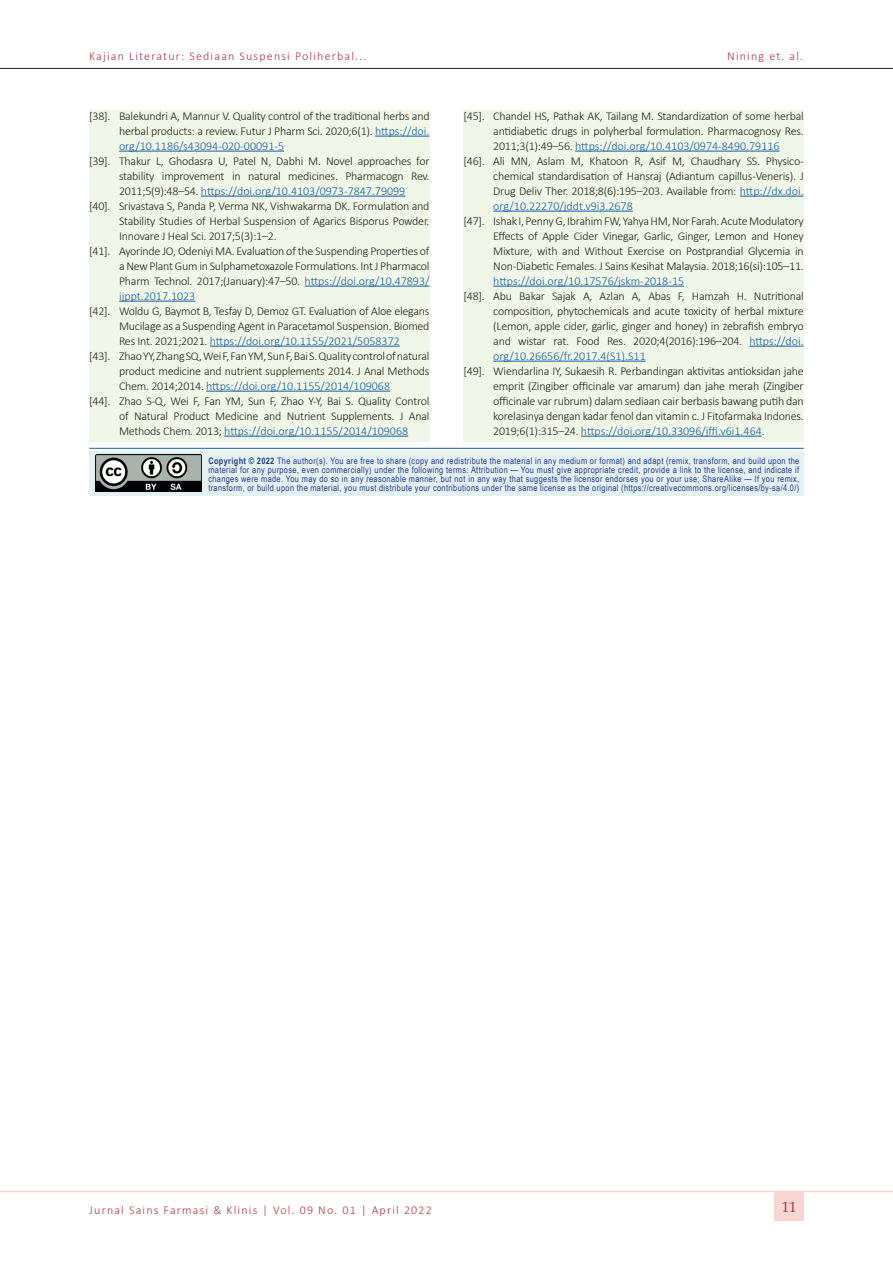
<style>
.page{position:relative;width:893px;height:1263px;background:#fff}
.page>*{position:absolute;margin:0;border:0;box-sizing:border-box;transform-origin:0 0}
.t1{font:15px "Book Antiqua";color:#b23247}
.t2{font:300 12px/15px "Calibri";letter-spacing:-.02em;color:#231f20;text-align:justify}
.t3{font:300 12px "Calibri";letter-spacing:.1em;color:#b23247}
.t4{font:9px/9px "Arial Narrow";letter-spacing:.04em;color:#253f8e;text-align:justify}
.s1{color:#175d9e}
.s2{font-weight:700}
</style>
<div class="page">
<hr style="left:0;top:68px;width:893px;height:1px;background:#231f20">
<hr style="left:0;top:1191px;width:893px;height:1px;background:#f8d6d2">
<div style="left:774px;top:1191px;width:30px;height:30px;background:#f8d6d2"></div>
<div style="left:89px;top:451px;width:715px;height:44px;background:#e5f0f3"></div>
<hr style="left:89px;top:448px;width:715px;height:1px;background:#175d9e">
<img style="left:96px;top:454px;width:106px;height:37px">
<div style="left:89px;top:111px;width:340px;height:331px;background:#f1f7e8"></div>
<hr style="left:375px;top:136px;width:54px;height:1px;background:#175d9e">
<hr style="left:119px;top:151px;width:165px;height:1px;background:#175d9e">
<hr style="left:201px;top:196px;width:204px;height:1px;background:#175d9e">
<hr style="left:305px;top:286px;width:124px;height:1px;background:#175d9e">
<hr style="left:119px;top:301px;width:76px;height:1px;background:#175d9e">
<hr style="left:210px;top:346px;width:190px;height:1px;background:#175d9e">
<hr style="left:206px;top:391px;width:184px;height:1px;background:#175d9e">
<hr style="left:224px;top:436px;width:184px;height:1px;background:#175d9e">
<div style="left:463px;top:111px;width:341px;height:331px;background:#f1f7e8"></div>
<hr style="left:575px;top:151px;width:205px;height:1px;background:#175d9e">
<hr style="left:740px;top:196px;width:64px;height:1px;background:#175d9e">
<hr style="left:493px;top:211px;width:140px;height:1px;background:#175d9e">
<hr style="left:493px;top:286px;width:191px;height:1px;background:#175d9e">
<hr style="left:749px;top:346px;width:55px;height:1px;background:#175d9e">
<hr style="left:493px;top:361px;width:153px;height:1px;background:#175d9e">
<hr style="left:581px;top:436px;width:181px;height:1px;background:#175d9e">
<p class="t3" style="left:89px;top:49px;width:279px">Kajian Literatur: Sediaan Suspensi Poliherbal...</p>
<p class="t3" style="left:727px;top:49px;width:78px">Nining et. al.</p>
<p class="t2" style="left:119px;top:108px;width:312px;text-indent:-30px">[38]. Balekundri A, Mannur V. Quality control of the traditional herbs and herbal products: a review. Futur J Pharm Sci. 2020;6(1). <span class="s1">https://doi. org/10.1186/s43094-020-00091-5</span></p>
<p class="t2" style="left:119px;top:153px;width:312px;text-indent:-30px">[39]. Thakur L, Ghodasra U, Patel N, Dabhi M. Novel approaches for stability improvement in natural medicines. Pharmacogn Rev.<br>2011;5(9):48–54. <span class="s1">https://doi.org/10.4103/0973-7847.79099</span></p>
<p class="t2" style="left:119px;top:198px;width:312px;text-indent:-30px">[40]. Srivastava S, Panda P, Verma NK, Vishwakarma DK. Formulation and Stability Studies of Herbal Suspension of Agarics Bisporus Powder.<br>Innovare J Heal Sci. 2017;5(3):1–2.</p>
<p class="t2" style="left:119px;top:243px;width:312px;text-indent:-30px">[41]. Ayorinde JO, Odeniyi MA. Evaluation of the Suspending Properties of a New Plant Gum in Sulphametoxazole Formulations. Int J Pharmacol Pharm Technol. 2017;(January):47–50. <span class="s1">https://doi.org/10.47893/ ijppt.2017.1023</span></p>
<p class="t2" style="left:119px;top:303px;width:312px;text-indent:-30px">[42]. Woldu G, Baymot B, Tesfay D, Demoz GT. Evaluation of Aloe elegans Mucilage as a Suspending Agent in Paracetamol Suspension. Biomed Res Int. 2021;2021. <span class="s1">https://doi.org/10.1155/2021/5058372</span></p>
<p class="t2" style="left:119px;top:348px;width:312px;text-indent:-30px">[43]. Zhao YY, Zhang SQ, Wei F, Fan YM, Sun F, Bai S. Quality control of natural product medicine and nutrient supplements 2014. J Anal Methods Chem. 2014;2014. <span class="s1">https://doi.org/10.1155/2014/109068</span></p>
<p class="t2" style="left:119px;top:393px;width:312px;text-indent:-30px">[44]. Zhao S-Q, Wei F, Fan YM, Sun F, Zhao Y-Y, Bai S. Quality Control of Natural Product Medicine and Nutrient Supplements. J Anal Methods Chem. 2013; <span class="s1">https://doi.org/10.1155/2014/109068</span></p>
<p class="t2" style="left:493px;top:108px;width:312px;text-indent:-30px">[45]. Chandel HS, Pathak AK, Tailang M. Standardization of some herbal antidiabetic drugs in polyherbal formulation. Pharmacognosy Res.<br>2011;3(1):49–56. <span class="s1">https://doi.org/10.4103/0974-8490.79116</span></p>
<p class="t2" style="left:493px;top:153px;width:312px;text-indent:-30px">[46]. Ali MN, Aslam M, Khatoon R, Asif M, Chaudhary SS. Physico&shy;chemical standardisation of Hansraj (Adiantum capillus-Veneris). J Drug Deliv Ther. 2018;8(6):195–203. Available from: <span class="s1">http://dx.doi. org/10.22270/jddt.v9i3.2678</span></p>
<p class="t2" style="left:493px;top:213px;width:312px;text-indent:-30px">[47]. Ishak I, Penny G, Ibrahim FW, Yahya HM, Nor Farah. Acute Modulatory Effects of Apple Cider Vinegar, Garlic, Ginger, Lemon and Honey Mixture, with and Without Exercise on Postprandial Glycemia in Non-Diabetic Females. J Sains Kesihat Malaysia. 2018;16(si):105–11. <span class="s1">https://doi.org/10.17576/jskm-2018-15</span></p>
<p class="t2" style="left:493px;top:288px;width:312px;text-indent:-30px">[48]. Abu Bakar Sajak A, Azlan A, Abas F, Hamzah H. Nutritional composition, phytochemicals and acute toxicity of herbal mixture (Lemon, apple cider, garlic, ginger and honey) in zebrafish embryo and wistar rat. Food Res. 2020;4(2016):196–204. <span class="s1">https://doi. org/10.26656/fr.2017.4(S1).S11</span></p>
<p class="t2" style="left:493px;top:363px;width:312px;text-indent:-30px">[49]. Wiendarlina IY, Sukaesih R. Perbandingan aktivitas antioksidan jahe emprit (Zingiber officinale var amarum) dan jahe merah (Zingiber officinale var rubrum) dalam sediaan cair berbasis bawang putih dan korelasinya dengan kadar fenol dan vitamin c. J Fitofarmaka Indones.<br>2019;6(1):315–24. <span class="s1">https://doi.org/10.33096/jffi.v6i1.464</span>.</p>
<p class="t4" style="left:208px;top:456px;width:592px"><span class="s2">Copyright © 2022</span> The author(s). You are free to share (copy and redistribute the material in any medium or format) and adapt (remix, transform, and build upon the material for any purpose, even commercially) under the following terms: Attribution — You must give appropriate credit, provide a link to the license, and indicate if changes were made. You may do so in any reasonable manner, but not in any way that suggests the licensor endorses you or your use; ShareAlike — If you remix, transform, or build upon the material, you must distribute your contributions under the same license as the original (https://creativecommons.org/licenses/by-sa/4.0/)</p>
<p class="t3" style="left:89px;top:1202px;width:344px">Jurnal Sains Farmasi &amp; Klinis | Vol. 09 No. 01 | April 2022</p>
<p class="t1" style="left:782px;top:1196px;width:16px">11</p>
</div>
